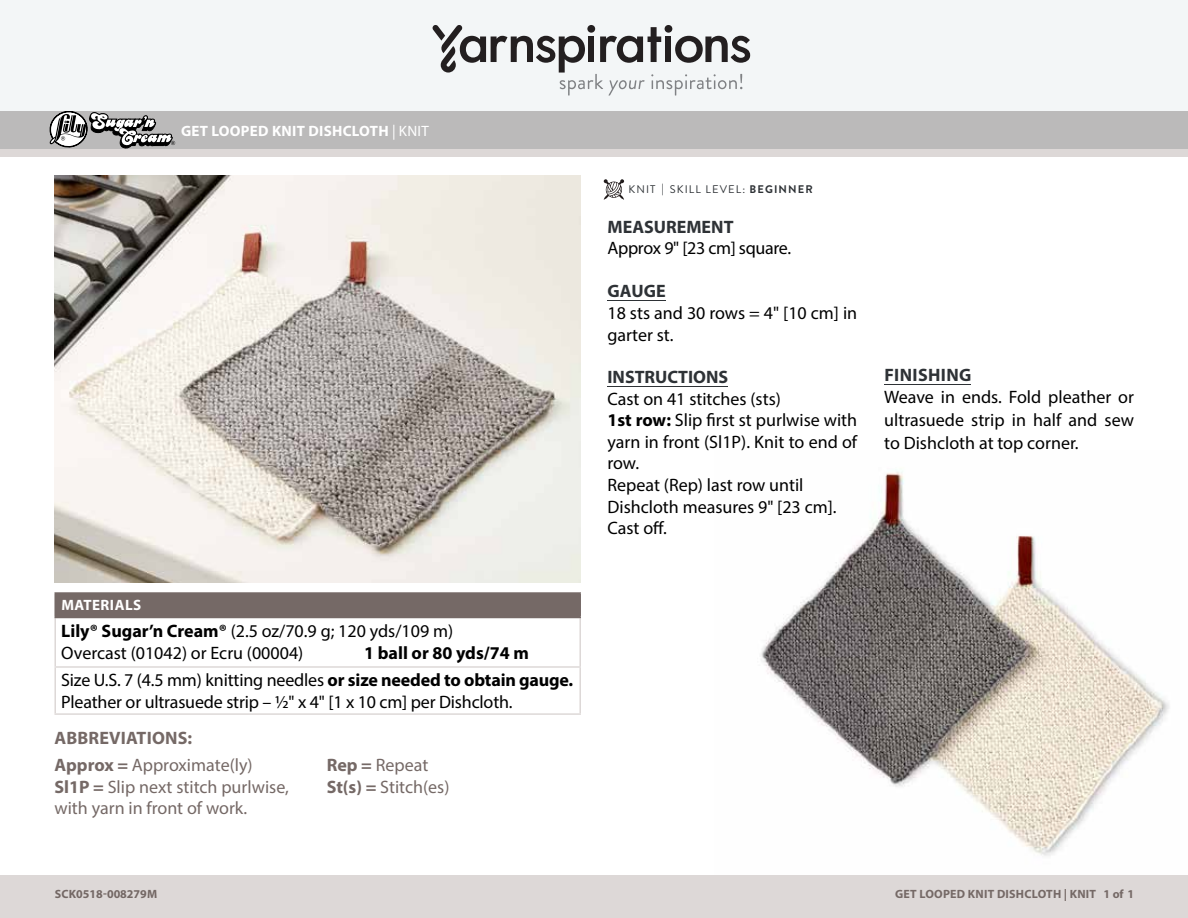
<style>
.page{position:relative;width:1188px;height:918px;background:#fff}
.page>*{position:absolute;margin:0;border:0;box-sizing:border-box;transform-origin:0 0}
.t1{font:18px/21.6px "Myriad Pro";color:#000}
.t2{font:18px/21.6px "Myriad Pro";color:#756966}
.t3{font:700 18px/27.9px "Myriad Pro";color:#000}
.t4{font:18px/21.6px "Myriad Pro";letter-spacing:-.02em;color:#000}
.t5{font:700 18px "Myriad Pro";letter-spacing:.01em;color:#756966}
.Pattern_Title{font:700 15px "Myriad Pro";letter-spacing:.02em;color:#fff}
.t6{font:700 12px "Myriad Pro";letter-spacing:.02em;color:#746865}
.t7{font:700 12px "Myriad Pro";letter-spacing:.02em;color:#756966}
.t8{font:700 12px "Myriad Pro";color:#746865}
.t9{font:11.1px "Brandon Grotesque";letter-spacing:.1em;color:#2d3135}
.s1{font-weight:400}
.s2{font-weight:700}
.s3{font-weight:700;color:#2e3236}
</style>
<div class="page">
<div style="left:0;top:111px;width:1188px;height:38px;background:#bababa"></div>
<div style="left:0;top:0;width:1188px;height:111px;background:#f3f6f7"></div>
<svg style="left:433px;top:25px;width:318px;height:71px"></svg>
<div style="left:0;top:874px;width:1188px;height:44px;background:#ddd8d7"></div>
<div style="left:0;top:149px;width:1188px;height:8px;background:#ddd8d7"></div>
<img style="left:761px;top:471px;width:408px;height:385px">
<hr style="left:608px;top:386px;width:120px;height:1px;background:#2e3236">
<hr style="left:608px;top:300px;width:58px;height:1px;background:#2e3236">
<hr style="left:884px;top:384px;width:87px;height:1px;background:#2e3236">
<div style="left:55px;top:593px;width:525px;height:24px;background:#756966"></div>
<hr style="left:54px;top:618px;width:2px;height:48px;background:#ddd8d7">
<hr style="left:579px;top:618px;width:2px;height:48px;background:#ddd8d7">
<hr style="left:54px;top:666px;width:527px;height:2px;background:#ddd8d7">
<hr style="left:54px;top:668px;width:2px;height:45px;background:#ddd8d7">
<hr style="left:579px;top:668px;width:2px;height:45px;background:#ddd8d7">
<hr style="left:54px;top:713px;width:527px;height:2px;background:#ddd8d7">
<hr style="left:54px;top:592px;width:527px;height:2px;background:#756966">
<hr style="left:54px;top:594px;width:2px;height:23px;background:#756966">
<hr style="left:579px;top:594px;width:2px;height:23px;background:#756966">
<hr style="left:54px;top:617px;width:527px;height:1px;background:#756966">
<img style="left:54px;top:175px;width:526px;height:408px">
<svg style="left:49px;top:112px;width:126px;height:37px"></svg>
<svg style="left:604px;top:179px;width:20px;height:21px"></svg>
<p class="Pattern_Title" style="left:181px;top:121px;width:249px">GET LOOPED KNIT DISHCLOTH <span class="s1">| KNIT</span></p>
<p class="Pattern_Title" style="left:181px;top:121px;width:213px">BASIC CHUNKY SLIPPERS <span class="s1">| KNIT</span></p>
<p class="Pattern_Title" style="left:61px;top:595px;width:81px">MATERIALS</p>
<p class="t1" style="left:61px;top:620px;width:393px"><span class="s2">Lily® Sugar’n Cream®</span> (2.5 oz/70.9 g; 120 yds/109 m)<br>Overcast (01042) or Ecru (00004)</p>
<p class="t3" style="left:61px;top:638px;width:514px;text-indent:303px">1 ball or 80 yds/74 m<br><span class="s1">Size U.S. 7 (4.5 mm) knitting needles</span> or size needed to obtain gauge.</p>
<p class="t1" style="left:61px;top:691px;width:453px">Pleather or ultrasuede strip – ½" x 4" [1 x 10 cm] per Dishcloth.</p>
<p class="t5" style="left:54px;top:726px;width:139px">ABBREVIATIONS:</p>
<p class="t2" style="left:54px;top:754px;width:236px"><span class="s2">Approx =</span> Approximate(ly)<br><span class="s2">Sl1P =</span> Slip next stitch purlwise, with yarn in front of work.</p>
<p class="t2" style="left:327px;top:754px;width:124px"><span class="s2">Rep =</span> Repeat<br><span class="s2">St(s) =</span> Stitch(es)</p>
<p class="t8" style="left:55px;top:886px;width:104px">SCK0518-008279M</p>
<p class="t9" style="left:628px;top:181px;width:186px">KNIT <span class="s2">|</span> SKILL LEVEL: <span class="s2">BEGINNER</span></p>
<p class="t4" style="left:608px;top:215px;width:185px"><span class="s3">MEASUREMENT<br></span>Approx 9" [23 cm] square.</p>
<p class="t1" style="left:608px;top:280px;width:251px"><span class="s3">GAUGE<br></span>18 sts and 30 rows = 4" [10 cm] in garter st.</p>
<p class="t1" style="left:607px;top:366px;width:251px"><span class="s3">INSTRUCTIONS<br></span>Cast on 41 stitches (sts)<br><span class="s2">1st row:</span> Slip first st purlwise with yarn in front (Sl1P). Knit to end of row.<br>Repeat (Rep) last row until<br>Dishcloth measures 9" [23 cm].<br>Cast off.</p>
<p class="t1" style="left:884px;top:363px;width:251px;line-height:22.6px"><span class="s3">FINISHING<br></span>Weave in ends. Fold pleather or ultrasuede strip in half and sew to Dishcloth at top corner.</p>
<p class="t7" style="left:895px;top:886px;width:240px">GET LOOPED KNIT DISHCLOTH | KNIT 1 of 1</p>
<p class="t6" style="left:846px;top:887px;width:267px">GRANNY STRAWBERRY D SHCLOTH | <span class="s1">CROCHET 1</span></p>
</div>
